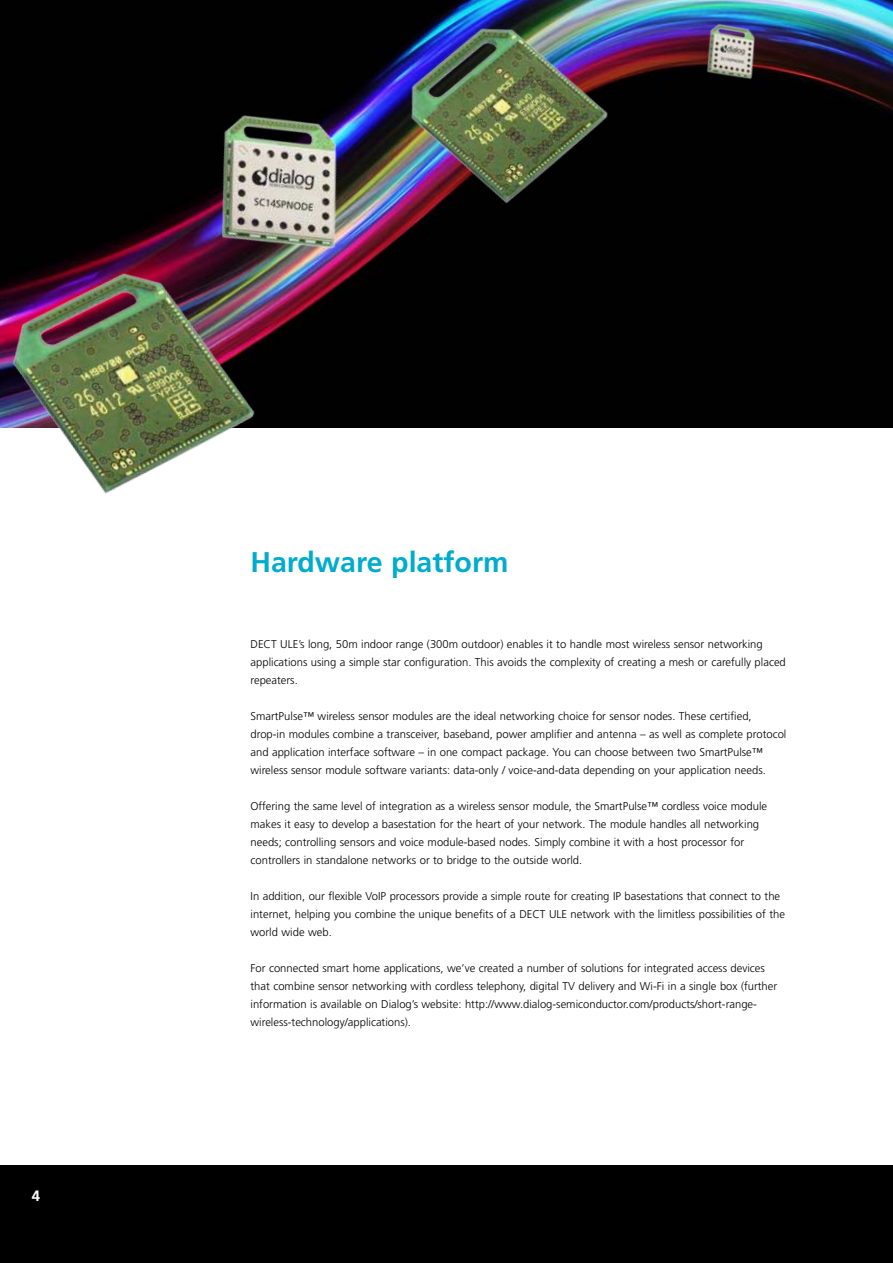
<style>
.page{position:relative;width:893px;height:1263px;background:#fff}
.page>*{position:absolute;margin:0;border:0;box-sizing:border-box;transform-origin:0 0}
.t1{font:700 28.5px "Frutiger";color:#00accd}
.t2{font:700 15px "Frutiger";color:#fff}
.t3{font:300 11.25px/18px "Frutiger";color:#000}
</style>
<div class="page">
<div style="left:0;top:1165px;width:893px;height:98px;background:#000"></div>
<img style="left:0;top:0;width:893px;height:428px">
<img style="left:691px;top:12px;width:82px;height:81px">
<img style="left:180px;top:82px;width:203px;height:203px">
<img style="left:0;top:234px;width:282px;height:260px">
<img style="left:381px;top:0;width:255px;height:238px">
<h2 class="t2" style="left:32px;top:1190px;width:10px">4</h2>
<h1 class="t1" style="left:251px;top:550px;width:259px">Hardware platform</h1>
<p class="t3" style="left:251px;top:636px;width:537px">DECT ULE’s long, 50m indoor range (300m outdoor) enables it to handle most wireless sensor networking applications using a simple star configuration. This avoids the complexity of creating a mesh or carefully placed repeaters.</p>
<p class="t3" style="left:251px;top:708px;width:537px">SmartPulse™ wireless sensor modules are the ideal networking choice for sensor nodes. These certified, drop-in modules combine a transceiver, baseband, power amplifier and antenna – as well as complete protocol and application interface software – in one compact package. You can choose between two SmartPulse™ wireless sensor module software variants: data-only / voice-and-data depending on your application needs.</p>
<p class="t3" style="left:251px;top:797px;width:521px">Offering฀the฀same฀level฀of฀integration฀as฀a฀wireless฀sensor฀module,฀the฀SmartPulse™฀cordless฀voice฀module฀ makes it easy to develop a basestation for the heart of your network. The module handles all networking needs; controlling sensors and voice module-based nodes. Simply combine it with a host processor for controllers in standalone networks or to bridge to the outside world.</p>
<p class="t3" style="left:251px;top:888px;width:536px">In addition, our flexible VoIP processors provide a simple route for creating IP basestations that connect to the internet, helping you combine the unique benefits of a DECT ULE network with the limitless possibilities of the world wide web.</p>
<p class="t3" style="left:251px;top:960px;width:528px">For connected smart home applications, we’ve created a number of solutions for integrated access devices that combine sensor networking with cordless telephony, digital TV delivery and Wi-Fi in a single box (further information is available on Dialog’s website: http://www.dialog-semiconductor.com/products/short-range&shy;wireless-technology/applications).</p>
</div>
